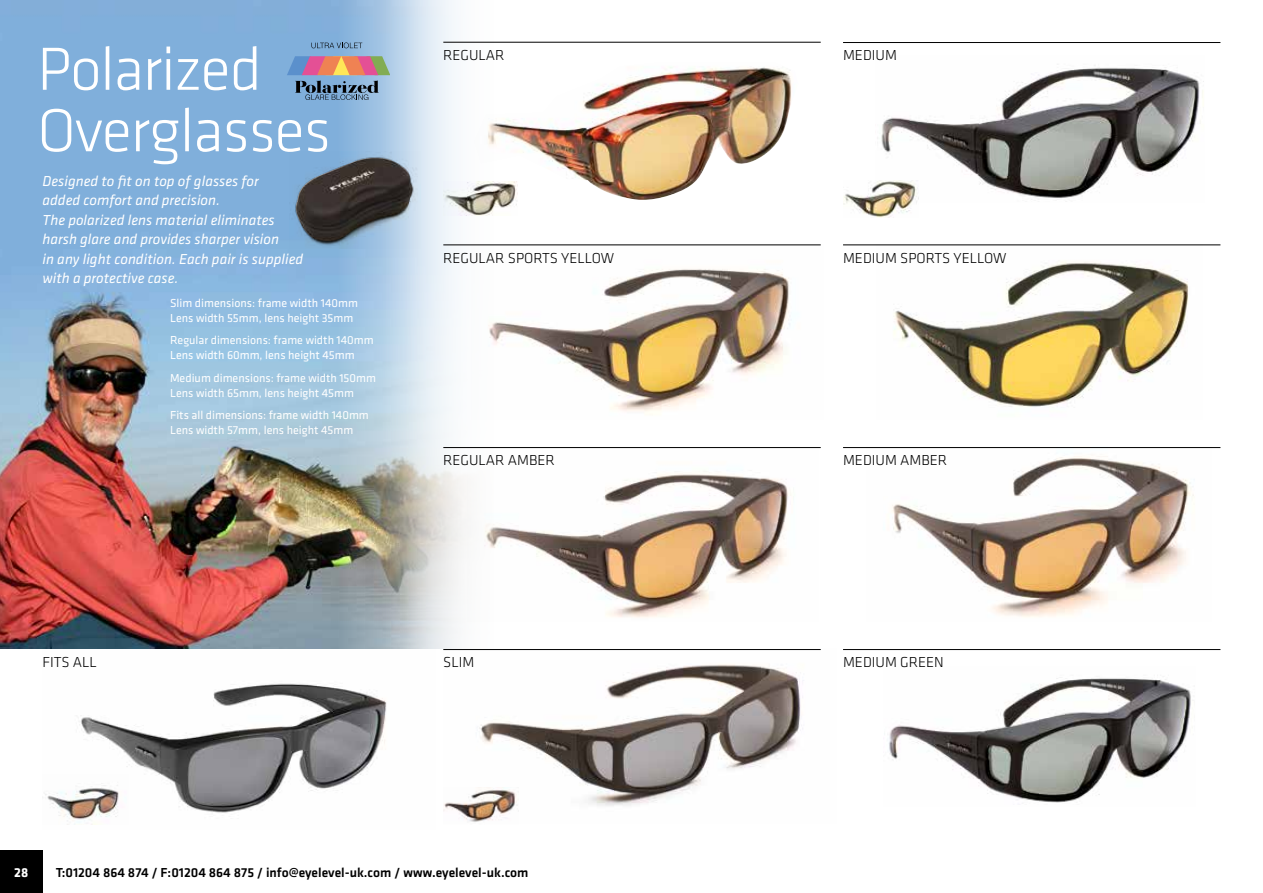
<style>
.page{position:relative;width:1263px;height:893px;background:#fff}
.page>*{position:absolute;margin:0;border:0;box-sizing:border-box;transform-origin:0 0}
.t1{font:300 63px/61.5px "Klavika";letter-spacing:-.02em;color:#fff}
.t2{font:italic 15px/19.5px "Klavika";color:#fff}
.t3{font:300 15px "Klavika";color:#000}
.t4{font:500 13.5px "Klavika";color:#000}
.t5{font:700 13.5px "Klavika";color:#fff}
.t6{font:12px/15px "Klavika";color:#fff}
</style>
<div class="page">
<div style="left:0;top:850px;width:43px;height:43px;background:#000"></div>
<img style="left:43px;top:648px;width:344px;height:165px">
<img style="left:0;top:0;width:327px;height:648px">
<svg style="left:327px;top:0;width:204px;height:652px;background:#9cb3c2"></svg>
<svg style="left:372px;top:0;width:24px;height:652px;background:#aabcc8"></svg>
<svg style="left:396px;top:0;width:124px;height:652px"></svg>
<img style="left:472px;top:245px;width:349px;height:175px">
<hr style="left:443px;top:244px;width:378px;height:1px;background:#000">
<img style="left:877px;top:245px;width:326px;height:162px">
<hr style="left:843px;top:244px;width:377px;height:1px;background:#000">
<img style="left:468px;top:446px;width:351px;height:175px">
<hr style="left:443px;top:447px;width:378px;height:1px;background:#000">
<img style="left:866px;top:448px;width:345px;height:169px">
<hr style="left:843px;top:447px;width:377px;height:1px;background:#000">
<img style="left:474px;top:62px;width:318px;height:141px">
<hr style="left:443px;top:42px;width:378px;height:1px;background:#000">
<img style="left:443px;top:182px;width:75px;height:34px">
<img style="left:881px;top:65px;width:323px;height:135px">
<hr style="left:843px;top:42px;width:377px;height:1px;background:#000">
<img style="left:843px;top:180px;width:75px;height:38px">
<img style="left:43px;top:775px;width:85px;height:50px">
<img style="left:443px;top:648px;width:377px;height:158px">
<hr style="left:443px;top:649px;width:378px;height:1px;background:#000">
<img style="left:443px;top:787px;width:75px;height:35px">
<img style="left:889px;top:678px;width:302px;height:125px">
<hr style="left:843px;top:649px;width:377px;height:1px;background:#000">
<img style="left:290px;top:152px;width:131px;height:96px">
<img style="left:296px;top:158px;width:117px;height:83px">
<svg style="left:311px;top:43px;width:51px;height:5px"></svg>
<svg style="left:287px;top:56px;width:102px;height:44px;background:#948d9d"></svg>
<h1 class="t1" style="left:37px;top:39px;width:295px">Polarized<br>Overglasses</h1>
<p class="t2" style="left:43px;top:171px;width:262px">Designed to fit on top of glasses for<br>added comfort and precision.<br>The polarized lens material eliminates harsh glare and provides sharper vision<br>in any light condition. Each pair is supplied with a protective case.</p>
<p class="t6" style="left:170px;top:295px;width:189px">Slim dimensions: frame width 140mm<br>Lens width 55mm, lens height 35mm</p>
<p class="t6" style="left:170px;top:333px;width:205px">Regular dimensions: frame width 140mm<br>Lens width 60mm, lens height 45mm</p>
<p class="t6" style="left:170px;top:370px;width:207px">Medium dimensions: frame width 150mm<br>Lens width 65mm, lens height 45mm</p>
<p class="t6" style="left:170px;top:408px;width:200px">Fits all dimensions: frame width 140mm<br>Lens width 57mm, lens height 45mm</p>
<p class="t3" style="left:443px;top:47px;width:63px">REGULAR</p>
<p class="t3" style="left:843px;top:47px;width:55px">MEDIUM</p>
<p class="t3" style="left:443px;top:249px;width:172px">REGULAR SPORTS YELLOW</p>
<p class="t3" style="left:843px;top:249px;width:165px">MEDIUM SPORTS YELLOW</p>
<p class="t3" style="left:443px;top:452px;width:113px">REGULAR AMBER</p>
<p class="t3" style="left:843px;top:452px;width:106px">MEDIUM AMBER</p>
<p class="t3" style="left:43px;top:654px;width:56px">FITS ALL</p>
<p class="t3" style="left:443px;top:654px;width:33px">SLIM</p>
<p class="t3" style="left:843px;top:654px;width:102px">MEDIUM GREEN</p>
<p class="t5" style="left:14px;top:865px;width:15px">28</p>
<p class="t4" style="left:56px;top:865px;width:474px">T:01204 864 874 / F:01204 864 875 / info@eyelevel-uk.com / www.eyelevel-uk.com</p>
</div>
